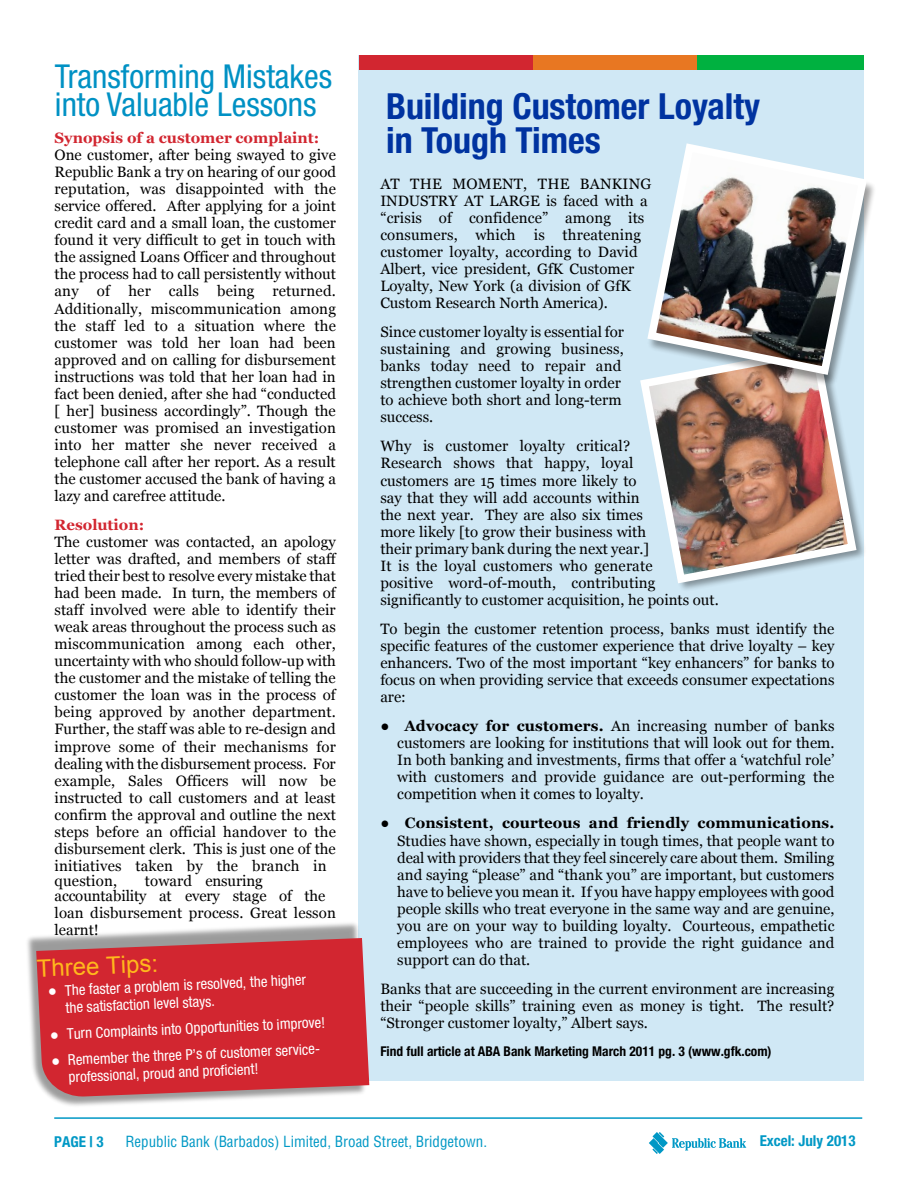
<style>
.page{position:relative;width:918px;height:1188px;background:#fff}
.page>*{position:absolute;margin:0;border:0;box-sizing:border-box;transform-origin:0 0}
.t1{font:700 condensed 36px/34px "Helvetica Neue LT Std";color:#0033a0}
.t2{font:condensed 33px/28.3px "Helvetica Neue LT Std";color:#0091c4}
.t3{font:24px "Arial";color:#ffb81c}
.t4{font:15px/17.1px "Georgia";color:#000;text-align:justify}
.t5{font:condensed 15px/16.8px "Helvetica Neue LT Std";color:#fff}
.t6{font:condensed 15px "Helvetica LT Std";color:#0098c5}
.t7{font:700 15px "Georgia";color:#d22630}
.t8{font:700 condensed 15px "Helvetica Neue LT Std";color:#0098c5}
.t9{font:700 condensed 13.5px "Helvetica Neue LT Std";color:#000}
.s1{font-family:"Times New Roman";font-stretch:normal}
.s2{font-family:"Times New Roman"}
.s3{font-weight:700}
</style>
<div class="page">
<hr style="left:54px;top:1117px;width:808px;height:2px;background:#0098c5">
<div style="left:359px;top:55px;width:505px;height:1026px;background:#d0e8f5"></div>
<div style="left:532px;top:55px;width:167px;height:15px;background:#e87722"></div>
<div style="left:359px;top:55px;width:174px;height:15px;background:#d22630"></div>
<div style="left:697px;top:55px;width:167px;height:15px;background:#00b140"></div>
<img style="left:27px;top:918px;width:343px;height:188px">
<svg style="left:36px;top:938px;width:333px;height:159px;background:#ce333d"></svg>
<img style="left:640px;top:380px;width:221px;height:208px">
<img style="left:643px;top:185px;width:231px;height:206px">
<img style="left:643px;top:143px;width:228px;height:236px">
<svg style="left:649px;top:1132px;width:97px;height:22px"></svg>
<h2 class="t2" style="left:55px;top:67px;width:279px">Transforming Mistakes into Valuable Lessons</h2>
<p class="t7" style="left:55px;top:132px;width:266px">Synopsis of a customer complaint:</p>
<p class="t4" style="left:55px;top:148px;width:283px">One customer, after being swayed to give Republic Bank a try on hearing of our good reputation, was disappointed with the service offered. After applying for a joint credit card and a small loan, the customer found it very difficult to get in touch with the assigned Loans Officer and throughout the process had to call persistently without any of her calls being returned.<br>Additionally, miscommunication among the staff led to a situation where the customer was told her loan had been approved and on calling for disbursement instructions was told that her loan had in fact been denied, after she had “conducted [ her] business accordingly”. Though the customer was promised an investigation into her matter she never received a telephone call after her report. As a result the customer accused the bank of having a lazy and carefree attitude.</p>
<p class="t7" style="left:55px;top:519px;width:91px">Resolution:</p>
<p class="t4" style="left:55px;top:534px;width:283px">The customer was contacted, an apology letter was drafted, and members of staff tried their best to resolve every mistake that had been made. In turn, the members of staff involved were able to identify their weak areas throughout the process such as miscommunication among each other, uncertainty with who should follow-up with the customer and the mistake of telling the customer the loan was in the process of being approved by another department.<br>Further, the staff was able to re-design and improve some of their mechanisms for dealing with the disbursement process. For example, Sales Officers will now be instructed to call customers and at least confirm the approval and outline the next steps before an official handover to the disbursement clerk. This is just one of the initiatives taken by the branch in</p>
<p class="t4" style="left:55px;top:873px;width:64px">question,</p>
<p class="t4" style="left:55px;top:874px;width:272px;line-height:15px;text-indent:90px">toward ensuring accountability at every stage of the</p>
<p class="t4" style="left:55px;top:905px;width:283px">loan disbursement process. Great lesson learnt!</p>
<h3 class="t3" style="left:36px;top:960px;width:123px;rotate:-3deg">Three Tips:</h3>
<p class="t5" style="left:64px;top:985px;width:243px;text-indent:-17px;rotate:-3deg"><span class="s1">●</span> The faster a problem is resolved, the higher the satisfaction level stays.</p>
<p class="t5" style="left:50px;top:1029px;width:277px;rotate:-3deg"><span class="s1">●</span> Turn Complaints into Opportunities to improve!</p>
<p class="t5" style="left:68px;top:1054px;width:254px;text-indent:-17px;rotate:-3deg"><span class="s1">●</span> Remember the three P’s of customer service&shy;professional, proud and proficient!</p>
<h1 class="t1" style="left:386px;top:94px;width:375px">Building Customer Loyalty in Tough Times</h1>
<p class="t4" style="left:380px;top:176px;width:272px;text-align:left">AT THE MOMENT, THE BANKING INDUSTRY AT LARGE is faced with a “crisis of confidence” among its consumers, which is threatening customer loyalty, according to David Albert, vice president, GfK Customer Loyalty, New York (a division of GfK Custom Research North America).</p>
<p class="t4" style="left:380px;top:325px;width:245px;text-align:left">Since customer loyalty is essential for sustaining and growing business, banks today need to repair and strengthen customer loyalty in order to achieve both short and long-term success.</p>
<p class="t4" style="left:380px;top:439px;width:340px;text-align:left">Why is customer loyalty critical?<br>Research shows that happy, loyal<br>customers are 15 times more likely to<br>say that they will add accounts within<br>the next year. They are also six times<br>more likely [to grow their business with<br>their primary bank during the next year.]<br>It is the loyal customers who generate<br>positive word-of-mouth, contributing significantly to customer acquisition, he points out.</p>
<p class="t4" style="left:380px;top:621px;width:456px">To begin the customer retention process, banks must identify the specific features of the customer experience that drive loyalty – key enhancers. Two of the most important “key enhancers” for banks to focus on when providing service that exceeds consumer expectations are:</p>
<p class="t4" style="left:397px;top:718px;width:439px;text-indent:-17px"><span class="s2">●</span> <span class="s3">Advocacy for customers.</span> An increasing number of banks customers are looking for institutions that will look out for them.<br>In both banking and investments, firms that offer a ‘watchful role’ with customers and provide guidance are out-performing the competition when it comes to loyalty.</p>
<p class="t4" style="left:397px;top:816px;width:439px;text-indent:-17px"><span class="s2">●</span> <span class="s3">Consistent, courteous and friendly communications.<br></span>Studies have shown, especially in tough times, that people want to deal with providers that they feel sincerely care about them. Smiling and saying “please” and “thank you” are important, but customers have to believe you mean it. If you have happy employees with good people skills who treat everyone in the same way and are genuine, you are on your way to building loyalty. Courteous, empathetic employees who are trained to provide the right guidance and support can do that.</p>
<p class="t4" style="left:380px;top:982px;width:456px">Banks that are succeeding in the current environment are increasing their “people skills” training even as money is tight. The result? “Stronger customer loyalty,” Albert says.</p>
<p class="t9" style="left:380px;top:1047px;width:393px">Find full article at ABA Bank Marketing March 2011 pg. 3 (www.gfk.com)</p>
<p class="t8" style="left:54px;top:1136px;width:51px">PAGE | 3</p>
<p class="t6" style="left:125px;top:1136px;width:363px">Republic Bank (Barbados) Limited, Broad Street, Bridgetown.</p>
<p class="t8" style="left:760px;top:1135px;width:97px">Excel: July 2013</p>
</div>
